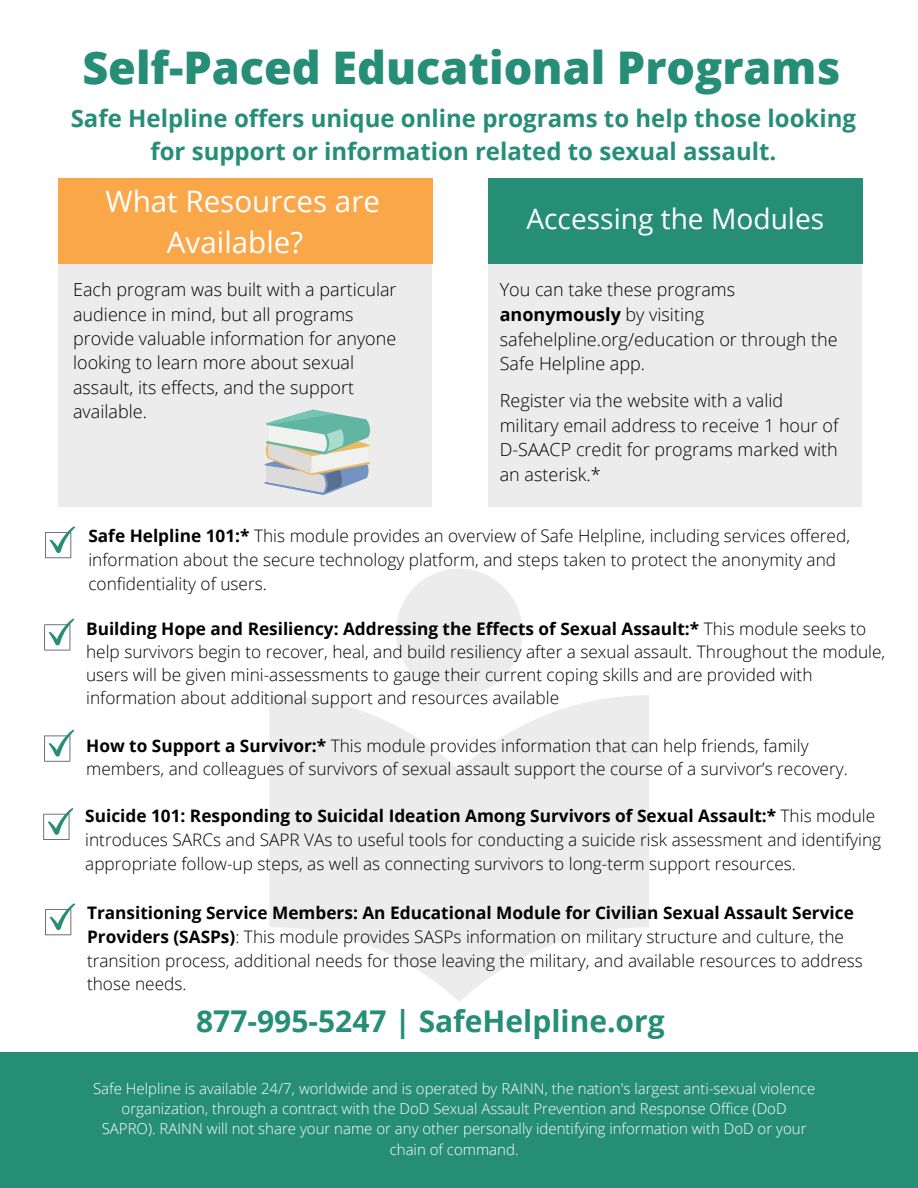
<style>
.page{position:relative;width:918px;height:1188px;background:#fff}
.page>*{position:absolute;margin:0;border:0;box-sizing:border-box;transform-origin:0 0}
.t1{font:800 45px "Open Sans";color:#268e77}
.t2{font:700 30px "Open Sans";color:#268e77}
.t3{font:29.55px/41px "Open Sans";color:#fff;text-align:center}
.t4{font:28.2px "Open Sans";color:#fff}
.t5{font:700 24px/32.7px "Open Sans";color:#268e77;text-align:center}
.t6{font:300 18px/24.8px "Open Sans";color:#000}
.t7{font:300 17.25px/23.7px "Open Sans";color:#000}
.t8{font:300 15px/20.2px "Open Sans";color:#fff;text-align:center}
.s1{font-weight:700}
</style>
<div class="page">
<div style="left:0;top:1052px;width:918px;height:136px;background:#268e77"></div>
<svg style="left:45px;top:526px;width:30px;height:32px"></svg>
<svg style="left:44px;top:730px;width:30px;height:32px"></svg>
<svg style="left:43px;top:808px;width:30px;height:32px"></svg>
<svg style="left:44px;top:618px;width:30px;height:33px"></svg>
<svg style="left:269px;top:569px;width:380px;height:433px;fill:#edecec"></svg>
<div style="left:58px;top:201px;width:374px;height:305px;background:#edecec"></div>
<div style="left:58px;top:178px;width:374px;height:86px;background:#faa74a"></div>
<div style="left:488px;top:201px;width:374px;height:305px;background:#edecec"></div>
<div style="left:488px;top:178px;width:375px;height:86px;background:#268e77"></div>
<svg style="left:45px;top:903px;width:30px;height:32px"></svg>
<svg style="left:264px;top:410px;width:106px;height:85px"></svg>
<h1 class="t1" style="left:82px;top:36px;width:760px">Self-Paced Educational Programs</h1>
<h3 class="t5" style="left:71px;top:102px;width:787px">Safe Helpline offers unique online programs to help those looking for support or information related to sexual assault.</h3>
<h3 class="t3" style="left:105px;top:180px;width:276px">What Resources are<br>Available?</h3>
<p class="t6" style="left:73px;top:277px;width:325px;line-height:24.3px">Each program was built with a particular audience in mind, but all programs provide valuable information for anyone looking to learn more about sexual assault, its effects, and the support available.</p>
<p class="t6" style="left:500px;top:277px;width:339px">You can take these programs <span class="s1">anonymously</span> by visiting safehelpline.org/education or through the<br>Safe Helpline app.</p>
<h3 class="t4" style="left:526px;top:199px;width:299px">Accessing the Modules</h3>
<p class="t6" style="left:500px;top:388px;width:340px">Register via the website with a valid military email address to receive 1 hour of D-SAACP credit for programs marked with an asterisk.*</p>
<p class="t7" style="left:88px;top:524px;width:763px"><span class="s1">Safe Helpline 101:*</span> This module provides an overview of Safe Helpline, including services offered, information about the secure technology platform, and steps taken to protect the anonymity and confidentiality of users.</p>
<p class="t7" style="left:86px;top:617px;width:801px;line-height:23.1px"><span class="s1">Building Hope and Resiliency: Addressing the Effects of Sexual Assault:*</span> This module seeks to help survivors begin to recover, heal, and build resiliency after a sexual assault. Throughout the module, users will be given mini-assessments to gauge their current coping skills and are provided with information about additional support and resources available</p>
<p class="t7" style="left:86px;top:733px;width:763px"><span class="s1">How to Support a Survivor:*</span> This module provides information that can help friends, family members, and colleagues of survivors of sexual assault support the course of a survivor’s recovery.</p>
<p class="t7" style="left:85px;top:804px;width:797px"><span class="s1">Suicide 101: Responding to Suicidal Ideation Among Survivors of Sexual Assault:*</span> This module introduces SARCs and SAPR VAs to useful tools for conducting a suicide risk assessment and identifying appropriate follow-up steps, as well as connecting survivors to long-term support resources.</p>
<p class="t7" style="left:87px;top:901px;width:777px"><span class="s1">Transitioning Service Members: An Educational Module for Civilian Sexual Assault Service Providers (SASPs)</span>: This module provides SASPs information on military structure and culture, the transition process, additional needs for those leaving the military, and available resources to address those needs.</p>
<h2 class="t2" style="left:196px;top:1000px;width:470px">877-995-5247 | SafeHelpline.org</h2>
<p class="t8" style="left:93px;top:1078px;width:724px">Safe Helpline is available 24/7, worldwide and is operated by RAINN, the nation's largest anti-sexual violence organization, through a contract with the DoD Sexual Assault Prevention and Response Office (DoD SAPRO). RAINN will not share your name or any other personally identifying information with DoD or your chain of command.</p>
</div>
